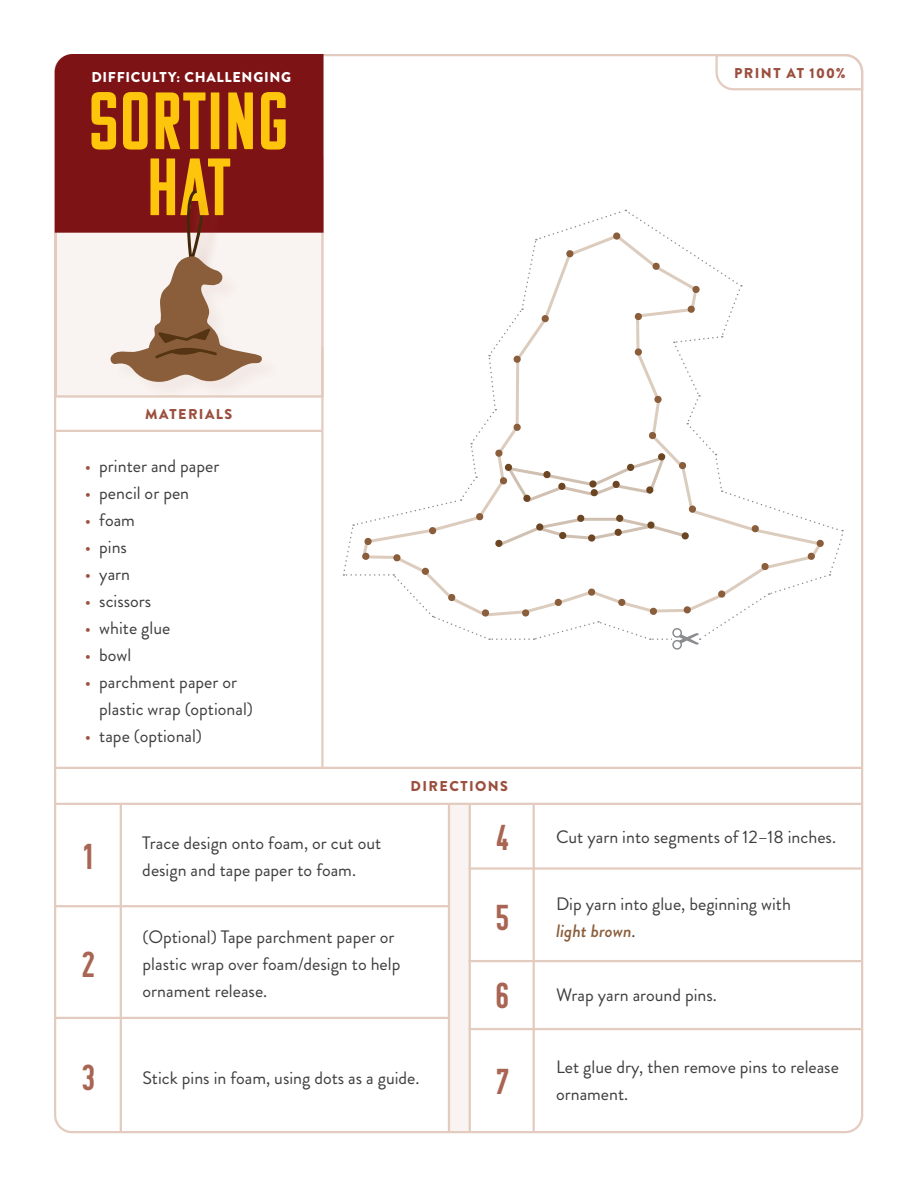
<style>
.page{position:relative;width:918px;height:1188px;background:#fff}
.page>*{position:absolute;margin:0;border:0;box-sizing:border-box;transform-origin:0 0}
.t1{font:81px/66px "Komu A";letter-spacing:.02em;color:#fec50d;text-align:center}
.t2{font:36px "Komu B";color:#a96553}
.t3{font:18px/27px "Brandon Grotesque";color:#3e3e3f}
.t4{font:900 14.25px "Brandon Grotesque";letter-spacing:.1em;color:#9b4f3e}
.t5{font:900 14.25px "Brandon Grotesque";letter-spacing:.05em;color:#fff}
.s1{color:#9c513f}
.s2{font-weight:500;font-style:italic;color:#8a5d3b}
</style>
<div class="page">
<div style="left:449px;top:804px;width:22px;height:328px;background:#f9f4f1"></div>
<div style="left:56px;top:170px;width:268px;height:228px;background:#f9f4f1"></div>
<div style="left:55px;top:54px;width:269px;height:179px;background:#7e1315"></div>
<svg style="left:714px;top:54px;width:150px;height:38px"></svg>
<hr style="left:321px;top:347px;width:3px;height:422px;background:#e3cbc0">
<hr style="left:55px;top:430px;width:267px;height:2px;background:#e3cbc0">
<hr style="left:56px;top:767px;width:806px;height:2px;background:#e3cbc0">
<hr style="left:55px;top:803px;width:807px;height:2px;background:#e3cbc0">
<hr style="left:448px;top:804px;width:2px;height:328px;background:#e3cbc0">
<hr style="left:469px;top:804px;width:2px;height:328px;background:#e3cbc0">
<hr style="left:469px;top:960px;width:393px;height:2px;background:#e3cbc0">
<hr style="left:533px;top:804px;width:2px;height:328px;background:#e3cbc0">
<hr style="left:469px;top:1028px;width:393px;height:2px;background:#e3cbc0">
<hr style="left:469px;top:867px;width:393px;height:3px;background:#e3cbc0">
<hr style="left:56px;top:905px;width:393px;height:2px;background:#e3cbc0">
<hr style="left:56px;top:1017px;width:393px;height:2px;background:#e3cbc0">
<hr style="left:120px;top:804px;width:2px;height:328px;background:#e3cbc0">
<div style="left:113px;top:259px;width:167px;height:141px;background:#9b4f3e;opacity:.06"></div>
<svg style="left:108px;top:188px;width:156px;height:196px"></svg>
<svg style="left:343px;top:209px;width:501px;height:441px"></svg>
<p class="t5" style="left:91px;top:67px;width:201px">DIFFICULTY: CHALLENGING</p>
<p class="t1" style="left:89px;top:88px;width:201px">SORTING<br>HAT</p>
<p class="t4" style="left:734px;top:63px;width:113px">PRINT AT 100%</p>
<p class="t4" style="left:145px;top:404px;width:89px">MATERIALS</p>
<p class="t3" style="left:85px;top:452px;width:136px"><span class="s1">•</span> printer and paper</p>
<p class="t3" style="left:85px;top:479px;width:106px"><span class="s1">•</span> pencil or pen</p>
<p class="t3" style="left:85px;top:506px;width:52px"><span class="s1">•</span> foam</p>
<p class="t3" style="left:85px;top:533px;width:44px"><span class="s1">•</span> pins</p>
<p class="t3" style="left:85px;top:560px;width:47px"><span class="s1">•</span> yarn</p>
<p class="t3" style="left:85px;top:587px;width:68px"><span class="s1">•</span> scissors</p>
<p class="t3" style="left:85px;top:614px;width:87px"><span class="s1">•</span> white glue</p>
<p class="t3" style="left:85px;top:641px;width:48px"><span class="s1">•</span> bowl</p>
<p class="t3" style="left:99px;top:668px;width:155px;text-indent:-14px"><span class="s1">•</span> parchment paper or plastic wrap (optional)</p>
<p class="t3" style="left:85px;top:722px;width:119px"><span class="s1">•</span> tape (optional)</p>
<p class="t4" style="left:411px;top:776px;width:99px">DIRECTIONS</p>
<p class="t2" style="left:84px;top:836px;width:10px">1</p>
<p class="t2" style="left:83px;top:945px;width:13px">2</p>
<p class="t3" style="left:142px;top:830px;width:240px">Trace design onto foam, or cut out design and tape paper to foam.</p>
<p class="t3" style="left:143px;top:923px;width:259px">(Optional) Tape parchment paper or plastic wrap over foam/design to help ornament release.</p>
<p class="t2" style="left:497px;top:818px;width:13px">4</p>
<p class="t3" style="left:556px;top:823px;width:281px">Cut yarn into segments of 12–18 inches.</p>
<p class="t2" style="left:496px;top:898px;width:14px">5</p>
<p class="t3" style="left:556px;top:890px;width:236px">Dip yarn into glue, beginning with <span class="s2">light brown</span>.</p>
<p class="t2" style="left:496px;top:976px;width:14px">6</p>
<p class="t3" style="left:556px;top:982px;width:162px">Wrap yarn around pins.</p>
<p class="t2" style="left:82px;top:1058px;width:14px">3</p>
<p class="t3" style="left:143px;top:1064px;width:278px">Stick pins in foam, using dots as a guide.</p>
<p class="t2" style="left:496px;top:1062px;width:13px">7</p>
<p class="t3" style="left:556px;top:1054px;width:284px">Let glue dry, then remove pins to release ornament.</p>
</div>
